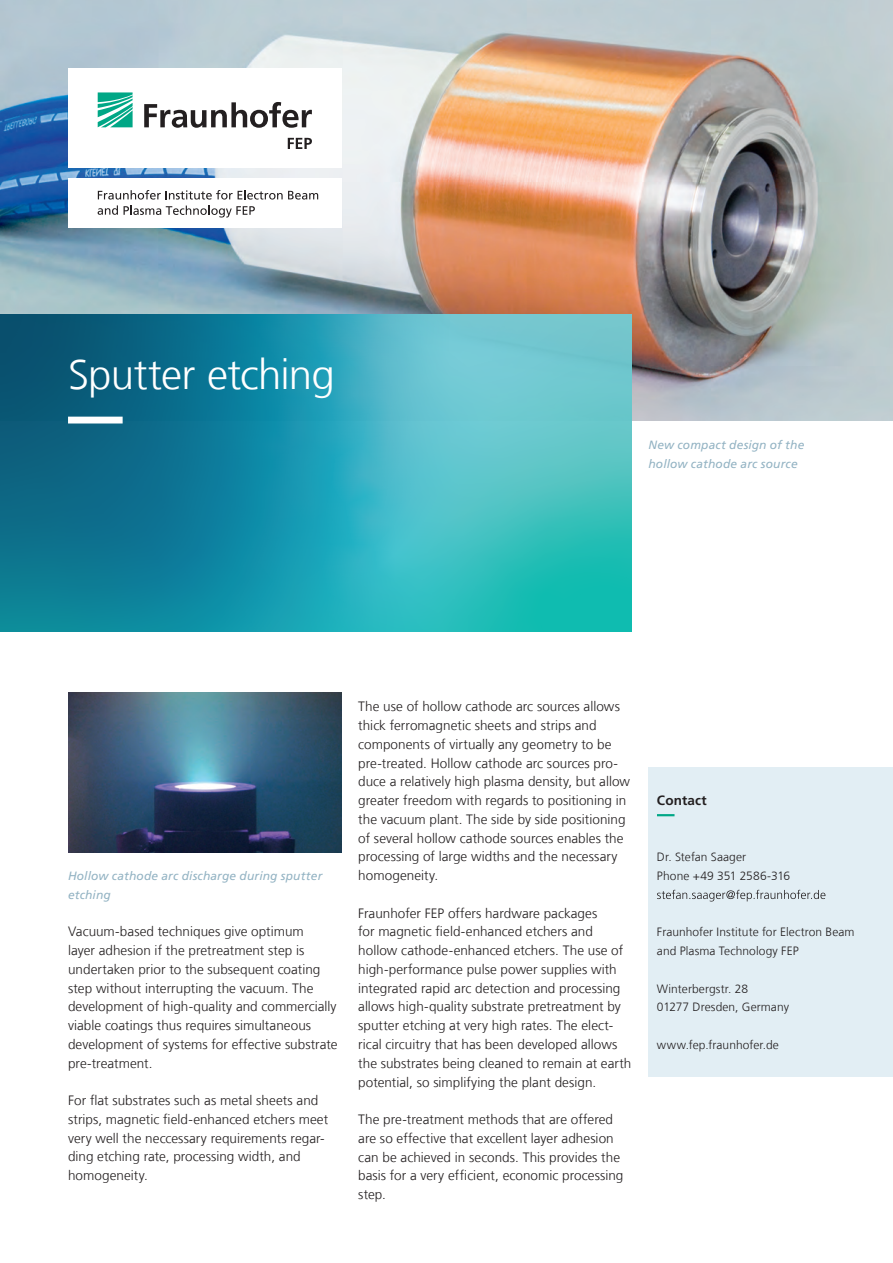
<style>
.page{position:relative;width:893px;height:1263px;background:#fff}
.page>*{position:absolute;margin:0;border:0;box-sizing:border-box;transform-origin:0 0}
.t1{font:300 42px "Frutiger LT Com";letter-spacing:-.015em;color:#fff}
.t2{font:300 13.5px/18.8px "Frutiger LT Com";letter-spacing:.005em;color:#231f20}
.t3{font:700 13.5px "Frutiger LT Com";letter-spacing:.01em;color:#231f20}
.t4{font:300 12px/18.8px "Frutiger LT Com";letter-spacing:.005em;color:#231f20}
.t5{font:italic 12px/18.8px "Frutiger LT Com";letter-spacing:.01em;color:#93b3c3}
</style>
<div class="page">
<img style="left:0;top:0;width:893px;height:421px">
<div style="left:68px;top:68px;width:273px;height:99px;background:#fff"></div>
<div style="left:68px;top:178px;width:273px;height:50px;background:#fff"></div>
<svg style="left:98px;top:92px;width:35px;height:35px"></svg>
<svg style="left:144px;top:102px;width:168px;height:26px"></svg>
<svg style="left:98px;top:190px;width:220px;height:27px"></svg>
<svg style="left:288px;top:138px;width:24px;height:11px"></svg>
<svg style="left:0;top:314px;width:631px;height:317px;background:#2a9bac"></svg>
<svg style="left:68px;top:417px;width:538px;height:6px;background:#4fadbf"></svg>
<div style="left:648px;top:768px;width:245px;height:309px;background:#e2eef4"></div>
<svg style="left:657px;top:814px;width:18px;height:2px"></svg>
<svg style="left:657px;top:890px;width:168px;height:11px"></svg>
<img style="left:68px;top:693px;width:273px;height:160px">
<h1 class="t1" style="left:68px;top:350px;width:268px">Sputter etching</h1>
<p class="t5" style="left:648px;top:435px;width:157px">New compact design of the hollow cathode arc source</p>
<p class="t5" style="left:68px;top:867px;width:256px">Hollow cathode arc discharge during sputter etching</p>
<p class="t2" style="left:68px;top:922px;width:271px">Vacuum-based techniques give optimum<br>layer adhesion if the pretreatment step is undertaken prior to the subsequent coating step without interrupting the vacuum. The development of high-quality and commercially viable coatings thus requires simultaneous development of systems for effective substrate pre-treatment.</p>
<p class="t2" style="left:68px;top:1091px;width:262px">For flat substrates such as metal sheets and strips, magnetic field-enhanced etchers meet very well the neccessary requirements regar&shy;ding etching rate, processing width, and homogeneity.</p>
<p class="t2" style="left:358px;top:697px;width:273px">The use of hollow cathode arc sources allows thick ferromagnetic sheets and strips and components of virtually any geometry to be pre-treated. Hollow cathode arc sources pro&shy;duce a relatively high plasma density, but allow greater freedom with regards to positioning in the vacuum plant. The side by side positioning of several hollow cathode sources enables the processing of large widths and the necessary homogeneity.</p>
<p class="t2" style="left:358px;top:904px;width:275px">Fraunhofer FEP offers hardware packages<br>for magnetic field-enhanced etchers and hollow cathode-enhanced etchers. The use of high-performance pulse power supplies with integrated rapid arc detection and processing allows high-quality substrate pretreatment by sputter etching at very high rates. The elect&shy;rical circuitry that has been developed allows the substrates being cleaned to remain at earth potential, so simplifying the plant design.</p>
<p class="t2" style="left:358px;top:1110px;width:267px">The pre-treatment methods that are offered are so effective that excellent layer adhesion can be achieved in seconds. This provides the basis for a very efficient, economic processing step.</p>
<p class="t3" style="left:657px;top:792px;width:51px">Contact</p>
<p class="t4" style="left:657px;top:848px;width:135px">Dr. Stefan Saager<br>Phone +49 351 2586-316</p>
<p class="t4" style="left:657px;top:923px;width:199px">Fraunhofer Institute for Electron Beam and Plasma Technology FEP</p>
<p class="t4" style="left:657px;top:979px;width:133px">Winterbergstr. 28<br>01277 Dresden, Germany</p>
<p class="t4" style="left:657px;top:1035px;width:123px">www.fep.fraunhofer.de</p>
</div>
